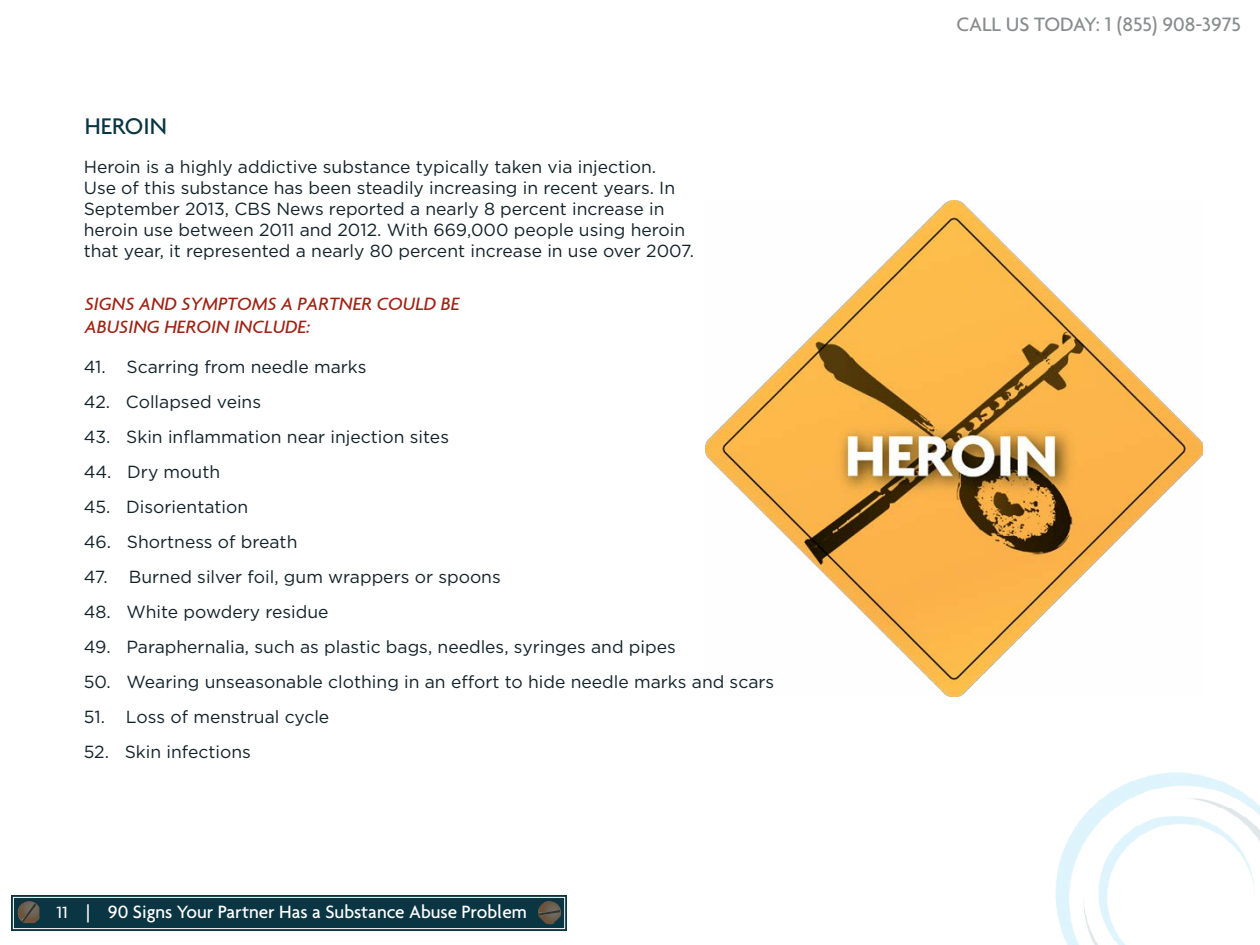
<style>
.page{position:relative;width:1260px;height:945px;background:#fff}
.page>*{position:absolute;margin:0;border:0;box-sizing:border-box;transform-origin:0 0}
.t1{font:500 24.5px "Agenda";color:#0a3542}
.t2{font:500 21px "Agenda";color:#8a8c8e}
.t3{font:italic 500 19.25px/23.1px "Agenda";color:#9f2214}
.t4{font:500 19.25px "Agenda";color:#fff}
.t5{font:17.5px/21px "Gotham";color:#132229}
.t6{font:500 17.5px "Agenda";color:#fff}
</style>
<div class="page">
<img style="left:1056px;top:772px;width:204px;height:173px">
<div style="left:11px;top:895px;width:556px;height:36px;background:#0a3542"></div>
<img style="left:22px;top:901px;width:15px;height:22px">
<svg style="left:18px;top:904px;width:21px;height:18px"></svg>
<img style="left:538px;top:908px;width:23px;height:16px">
<svg style="left:538px;top:901px;width:22px;height:15px"></svg>
<div style="left:13px;top:897px;width:552px;height:32px;border:1px solid #fff"></div>
<img style="left:705px;top:200px;width:497px;height:497px">
<h1 class="t1" style="left:85px;top:111px;width:84px">HEROIN</h1>
<p class="t5" style="left:84px;top:156px;width:612px">Heroin is a highly addictive substance typically taken via injection.<br>Use of this substance has been steadily increasing in recent years. In September 2013, CBS News reported a nearly 8 percent increase in heroin use between 2011 and 2012. With 669,000 people using heroin that year, it represented a nearly 80 percent increase in use over 2007.</p>
<p class="t3" style="left:85px;top:292px;width:377px">SIGNS AND SYMPTOMS A PARTNER COULD BE<br>ABUSING HEROIN INCLUDE:</p>
<p class="t5" style="left:84px;top:356px;width:284px">41. Scarring from needle marks</p>
<p class="t5" style="left:84px;top:391px;width:179px">42. Collapsed veins</p>
<p class="t5" style="left:84px;top:426px;width:367px">43. Skin inflammation near injection sites</p>
<p class="t5" style="left:84px;top:461px;width:138px">44. Dry mouth</p>
<p class="t5" style="left:84px;top:496px;width:166px">45. Disorientation</p>
<p class="t5" style="left:84px;top:531px;width:215px">46. Shortness of breath</p>
<p class="t5" style="left:84px;top:566px;width:419px">47. Burned silver foil, gum wrappers or spoons</p>
<p class="t5" style="left:84px;top:601px;width:246px">48. White powdery residue</p>
<p class="t5" style="left:84px;top:636px;width:594px">49. Paraphernalia, such as plastic bags, needles, syringes and pipes</p>
<p class="t5" style="left:84px;top:671px;width:692px">50. Wearing unseasonable clothing in an effort to hide needle marks and scars</p>
<p class="t5" style="left:84px;top:706px;width:247px">51. Loss of menstrual cycle</p>
<p class="t5" style="left:84px;top:741px;width:169px">52. Skin infections</p>
<p class="t6" style="left:56px;top:902px;width:13px">11</p>
<p class="t4" style="left:86px;top:900px;width:443px">| 90 Signs Your Partner Has a Substance Abuse Problem</p>
<p class="t2" style="left:956px;top:11px;width:286px">CALL US TODAY: 1 (855) 908-3975</p>
</div>
